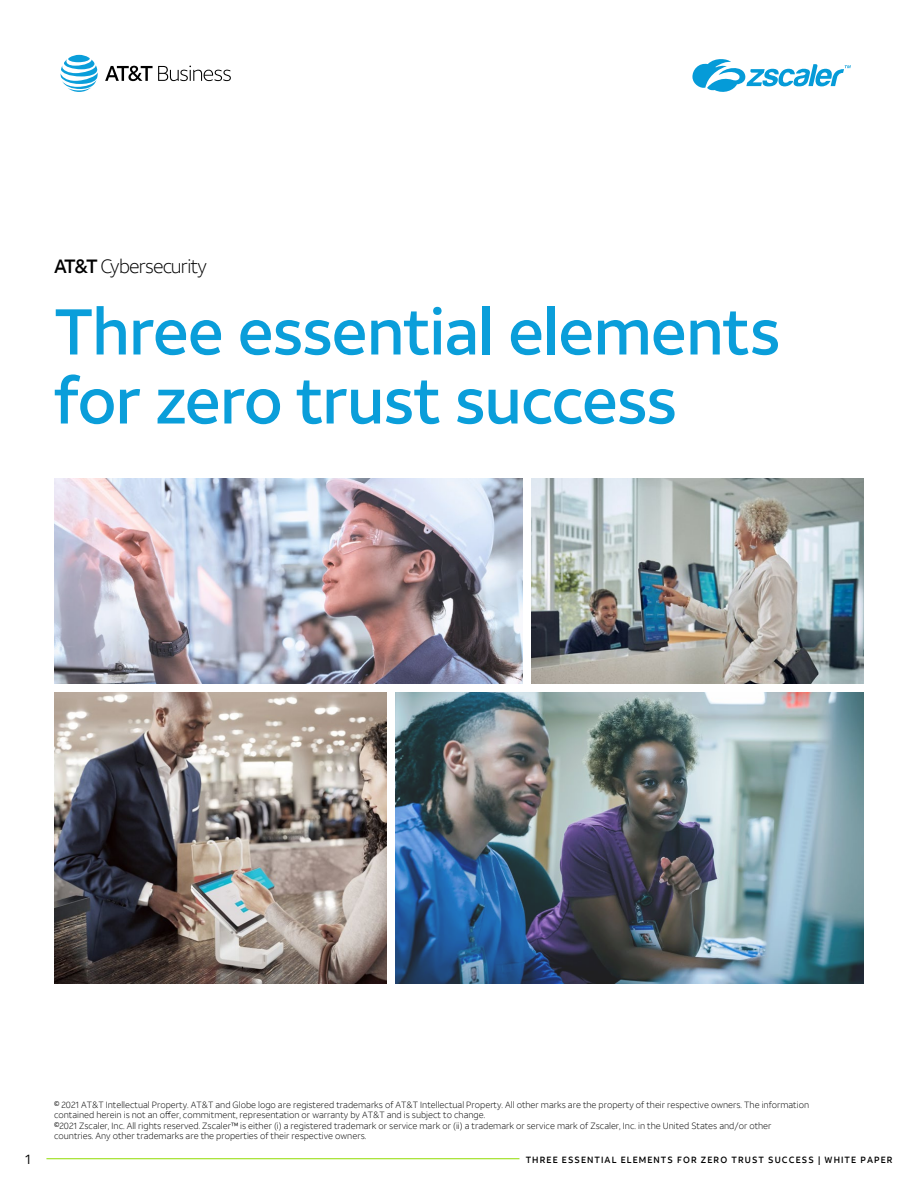
<style>
.page{position:relative;width:918px;height:1188px;background:#fff}
.page>*{position:absolute;margin:0;border:0;box-sizing:border-box;transform-origin:0 0}
.t1{font:500 64.5px/69px "ATT Aleck Sans";letter-spacing:-.02em;color:#0a9eda}
.t2{font:300 19.2px "ATT Aleck Sans";letter-spacing:-.05em;color:#000}
.t3{font:13.5px "ATT Aleck Sans";color:#000}
.t4{font:300 9px/10.5px "ATT Aleck Sans";color:#000}
.t5{font:500 9px "ATT Aleck Sans";letter-spacing:.12em;color:#000}
.s1{font-weight:500}
</style>
<div class="page">
<img style="left:54px;top:692px;width:332px;height:292px">
<img style="left:395px;top:692px;width:469px;height:292px">
<img style="left:54px;top:478px;width:469px;height:206px">
<img style="left:532px;top:478px;width:332px;height:206px">
<svg style="left:61px;top:55px;width:37px;height:37px"></svg>
<svg style="left:105px;top:66px;width:126px;height:15px"></svg>
<svg style="left:692px;top:59px;width:159px;height:33px"></svg>
<hr style="left:46px;top:1158px;width:473px;height:1px;background:#91dc00">
<h2 class="t2" style="left:54px;top:255px;width:154px"><span class="s1">AT&amp;T</span> Cybersecurity</h2>
<h1 class="t1" style="left:54px;top:298px;width:728px">Three essential elements for zero trust success</h1>
<h3 class="t3" style="left:25px;top:1151px;width:7px">1</h3>
<p class="t4" style="left:54px;top:1099px;width:757px">© 2021 AT&amp;T Intellectual Property. AT&amp;T and Globe logo are registered trademarks of AT&amp;T Intellectual Property. All other marks are the property of their respective owners. The information contained herein is not an offer, commitment, representation or warranty by AT&amp;T and is subject to change.<br>©2021 Zscaler, Inc. All rights reserved. Zscaler™ is either (i) a registered trademark or service mark or (ii) a trademark or service mark of Zscaler, Inc. in the United States and/or other countries. Any other trademarks are the properties of their respective owners.</p>
<p class="t5" style="left:526px;top:1154px;width:368px">THREE ESSENTIAL ELEMENTS FOR ZERO TRUST SUCCESS | WHITE PAPER</p>
</div>
